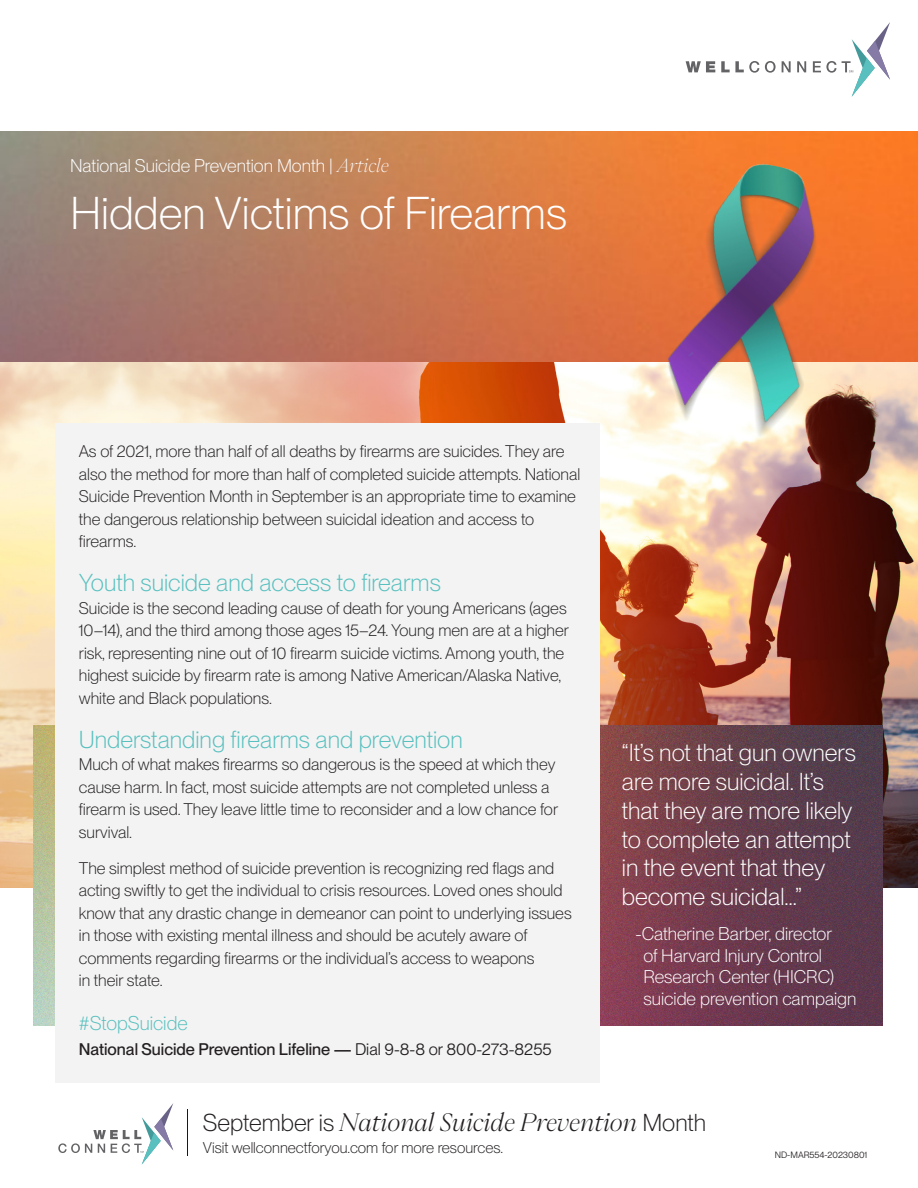
<style>
.page{position:relative;width:918px;height:1188px;background:#fff}
.page>*{position:absolute;margin:0;border:0;box-sizing:border-box;transform-origin:0 0}
.t1{font:300 45px "PP Neue Montreal";color:#fff}
.t2{font:300 24px/28.8px "PP Neue Montreal";color:#fff}
.t3{font:300 24px "PP Neue Montreal";color:#58c0bf}
.t4{font:italic 300 23.85px "PP Eiko";color:#231f20}
.t5{font:300 19.5px "PP Neue Montreal";color:#58c0bf}
.t6{font:300 18px/21.6px "PP Neue Montreal";color:#fff}
.t7{font:300 16.5px/22.5px "PP Neue Montreal";color:#231f20}
.t8{font:500 16.5px "PP Neue Montreal";color:#231f20}
.t9{font:300 15.15px "PP Neue Montreal";color:#231f20}
.t10{font:9px "PP Neue Montreal";color:#231f20}
.s1{font-family:"PP Eiko";font-weight:100;font-style:italic}
.s2{font-weight:400}
.s3{font-family:"PP Neue Montreal";font-style:normal}
</style>
<div class="page">
<img style="left:0;top:362px;width:918px;height:525px">
<img style="left:0;top:132px;width:918px;height:230px">
<img style="left:652px;top:152px;width:196px;height:294px">
<hr style="left:187px;top:1109px;width:1px;height:47px;background:#101a26">
<svg style="left:58px;top:1103px;width:115px;height:62px"></svg>
<svg style="left:686px;top:61px;width:29px;height:11px"></svg>
<svg style="left:721px;top:61px;width:38px;height:12px"></svg>
<svg style="left:765px;top:61px;width:11px;height:12px"></svg>
<svg style="left:782px;top:61px;width:9px;height:11px"></svg>
<svg style="left:797px;top:61px;width:9px;height:11px"></svg>
<svg style="left:813px;top:61px;width:23px;height:12px"></svg>
<svg style="left:842px;top:22px;width:48px;height:75px"></svg>
<img style="left:33px;top:726px;width:849px;height:300px">
<div style="left:55px;top:423px;width:544px;height:660px;background:#f3f3f3"></div>
<p class="t6" style="left:70px;top:155px;width:320px">National Suicide Prevention Month | <span class="s1">Article</span></p>
<p class="t1" style="left:70px;top:187px;width:498px">Hidden Victims of Firearms</p>
<p class="t7" style="left:79px;top:440px;width:503px">As of 2021, more than half of all deaths by firearms are suicides. They are also the method for more than half of completed suicide attempts. National Suicide Prevention Month in September is an appropriate time to examine the dangerous relationship between suicidal ideation and access to firearms.</p>
<p class="t3" style="left:79px;top:569px;width:364px">Youth suicide and access to firearms</p>
<p class="t7" style="left:79px;top:597px;width:492px">Suicide is the second leading cause of death for young Americans (ages 10–14), and the third among those ages 15–24. Young men are at a higher risk, representing nine out of 10 firearm suicide victims. Among youth, the highest suicide by firearm rate is among Native American/Alaska Native, white and Black populations.</p>
<p class="t3" style="left:79px;top:725px;width:385px">Understanding firearms and prevention</p>
<p class="t7" style="left:79px;top:753px;width:481px">Much of what makes firearms so dangerous is the speed at which they cause harm. In fact, most suicide attempts are not completed unless a firearm is used. They leave little time to reconsider and a low chance for survival.</p>
<p class="t7" style="left:79px;top:857px;width:494px">The simplest method of suicide prevention is recognizing red flags and acting swiftly to get the individual to crisis resources. Loved ones should know that any drastic change in demeanor can point to underlying issues in those with existing mental illness and should be acutely aware of comments regarding firearms or the individual’s access to weapons<br>in their state.</p>
<p class="t5" style="left:79px;top:1012px;width:110px">#StopSuicide</p>
<p class="t8" style="left:79px;top:1039px;width:474px">National Suicide Prevention Lifeline — <span class="s2">Dial 9-8-8 or 800-273-8255</span></p>
<p class="t2" style="left:622px;top:738px;width:235px">“It’s not that gun owners are more suicidal. It’s that they are more likely to complete an attempt in the event that they become suicidal…”</p>
<p class="t6" style="left:643px;top:923px;width:215px;text-indent:-8px">-Catherine Barber, director<br>of Harvard Injury Control<br>Research Center (HICRC) suicide prevention campaign</p>
<p class="t4" style="left:203px;top:1104px;width:505px"><span class="s3">September is</span> National Suicide Prevention <span class="s3">Month</span></p>
<p class="t9" style="left:203px;top:1139px;width:302px">Visit wellconnectforyou.com for more resources.</p>
<p class="t10" style="left:775px;top:1149px;width:94px">ND-MAR554-20230801</p>
</div>
